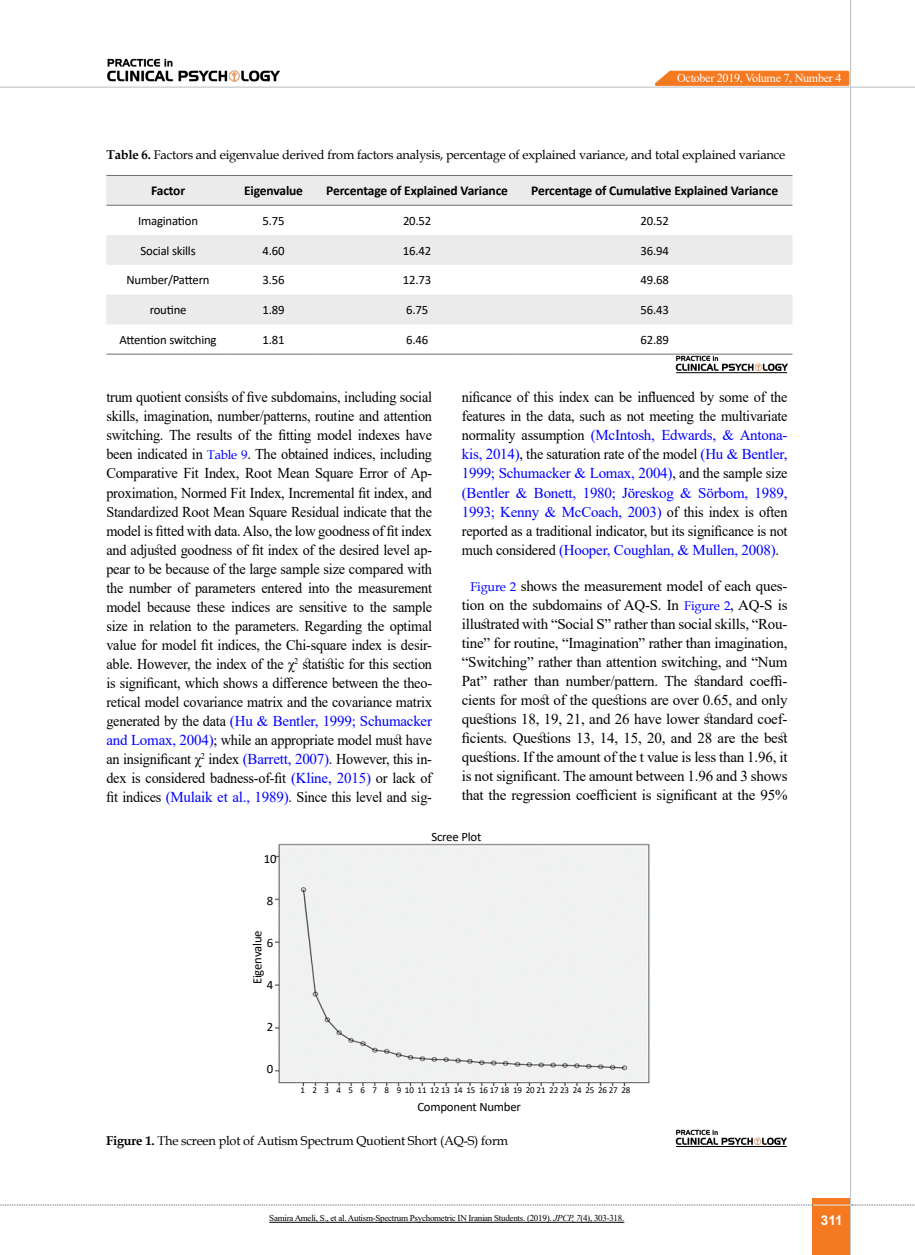
<style>
.page{position:relative;width:915px;height:1255px;background:#fff}
.page>*{position:absolute;margin:0;border:0;box-sizing:border-box;transform-origin:0 0}
.t1{font:15px/19px "Times New Roman";letter-spacing:-.015em;color:#000;text-align:justify;scale:.95 1}
.t2{font:15px/19px "Times New Roman";letter-spacing:-.015em;color:#000;text-align:center}
.t3{font:700 13.5px "Calibri";letter-spacing:-.01em;color:#000}
.t4{font:700 13.5px "Arial";color:#fff}
.t5{font:12.75px "Calibri";letter-spacing:-.015em;color:#000}
.t6{font:12.75px "Book Antiqua";letter-spacing:-.015em;color:#000}
.t7{font:12.15px "Times New Roman";letter-spacing:-.025em;color:#fff}
.t8{font:9px "Times New Roman";letter-spacing:-.03em;color:#000}
.t9{font:9px "Calibri";letter-spacing:-.015em;color:#000}
.s1{font-weight:700}
.s2{font-family:"Book Antiqua";font-size:12.75px;color:#00f}
.s3{color:#00f}
.s4{font-style:italic}
</style>
<div class="page">
<div style="left:812px;top:1198px;width:38px;height:56px;background:#f47920"></div>
<hr style="left:849px;top:0;width:1px;height:1254px;background:#c2c4c6">
<hr style="left:0;top:87px;width:914px;height:1px;background:#c2c4c6">
<hr style="left:812px;top:1204px;width:38px;height:1px;background:#ebebec">
<svg style="left:0;top:1204px;width:812px;height:1px"></svg>
<svg style="left:851px;top:1204px;width:64px;height:1px"></svg>
<svg style="left:648px;top:69px;width:202px;height:18px;background:#f4944e"></svg>
<img style="left:107px;top:58px;width:173px;height:24px">
<svg style="left:106px;top:176px;width:686px;height:148px;fill:#ebebec"></svg>
<hr style="left:106px;top:175px;width:124px;height:1px;background:#6d6e71">
<hr style="left:230px;top:175px;width:87px;height:1px;background:#6d6e71">
<hr style="left:317px;top:175px;width:200px;height:1px;background:#6d6e71">
<hr style="left:517px;top:175px;width:275px;height:1px;background:#6d6e71">
<hr style="left:106px;top:205px;width:124px;height:1px;background:#6d6e71">
<hr style="left:230px;top:205px;width:87px;height:1px;background:#6d6e71">
<hr style="left:317px;top:205px;width:200px;height:1px;background:#6d6e71">
<hr style="left:517px;top:205px;width:275px;height:1px;background:#6d6e71">
<hr style="left:106px;top:354px;width:124px;height:1px;background:#6d6e71">
<hr style="left:230px;top:354px;width:87px;height:1px;background:#6d6e71">
<hr style="left:317px;top:354px;width:200px;height:1px;background:#6d6e71">
<hr style="left:517px;top:354px;width:275px;height:1px;background:#6d6e71">
<img style="left:675px;top:354px;width:112px;height:20px">
<hr style="left:676px;top:372px;width:110px;height:1px;background:#000">
<img style="left:275px;top:843px;width:375px;height:242px">
<img style="left:675px;top:1129px;width:112px;height:18px">
<hr style="left:675px;top:1146px;width:111px;height:1px;background:#000">
<hr style="left:269px;top:1221px;width:355px;height:1px;background:#000">
<p class="t7" style="left:677px;top:69px;width:166px">October 2019, Volume 7, Number 4</p>
<p class="t6" style="left:106px;top:146px;width:680px"><span class="s1">Table 6.</span> Factors and eigenvalue derived from factors analysis, percentage of explained variance, and total explained variance</p>
<p class="t3" style="left:151px;top:181px;width:36px">Factor</p>
<p class="t3" style="left:244px;top:181px;width:61px">Eigenvalue</p>
<p class="t3" style="left:326px;top:181px;width:183px">Percentage of Explained Variance</p>
<p class="t3" style="left:531px;top:181px;width:248px">Percentage of Cumulative Explained Variance</p>
<p class="t5" style="left:138px;top:212px;width:61px">Imagination</p>
<p class="t5" style="left:262px;top:212px;width:24px">5.75</p>
<p class="t5" style="left:403px;top:212px;width:30px">20.52</p>
<p class="t5" style="left:640px;top:212px;width:30px">20.52</p>
<p class="t5" style="left:140px;top:241px;width:57px">Social skills</p>
<p class="t5" style="left:262px;top:241px;width:24px">4.60</p>
<p class="t5" style="left:403px;top:241px;width:30px">16.42</p>
<p class="t5" style="left:640px;top:241px;width:30px">36.94</p>
<p class="t5" style="left:127px;top:271px;width:84px">Number/Pattern</p>
<p class="t5" style="left:262px;top:271px;width:24px">3.56</p>
<p class="t5" style="left:403px;top:271px;width:30px">12.73</p>
<p class="t5" style="left:640px;top:271px;width:30px">49.68</p>
<p class="t5" style="left:150px;top:301px;width:38px">routine</p>
<p class="t5" style="left:262px;top:301px;width:24px">1.89</p>
<p class="t5" style="left:406px;top:301px;width:24px">6.75</p>
<p class="t5" style="left:640px;top:301px;width:30px">56.43</p>
<p class="t5" style="left:119px;top:331px;width:99px">Attention switching</p>
<p class="t5" style="left:262px;top:331px;width:24px">1.81</p>
<p class="t5" style="left:406px;top:331px;width:24px">6.46</p>
<p class="t5" style="left:640px;top:331px;width:30px">62.89</p>
<p class="t1" style="left:106px;top:387px;width:344px">trum quotient consists of five subdomains, including social skills, imagination, number/patterns, routine and attention switching. The results of the fitting model indexes have been indicated in <span class="s2">Table 9</span>. The obtained indices, including Comparative Fit Index, Root Mean Square Error of Ap&shy;proximation, Normed Fit Index, Incremental fit index, and Standardized Root Mean Square Residual indicate that the model is fitted with data. Also, the low goodness of fit index and adjusted goodness of fit index of the desired level ap&shy;pear to be because of the large sample size compared with the number of parameters entered into the measurement model because these indices are sensitive to the sample size in relation to the parameters. Regarding the optimal value for model fit indices, the Chi-square index is desir&shy;able. However, the index of the χ<sup>2</sup> statistic for this section is significant, which shows a difference between the theo&shy;retical model covariance matrix and the covariance matrix generated by the data <span class="s3">(Hu &amp; Bentler, 1999; Schumacker and Lomax, 2004)</span>; while an appropriate model must have an insignificant χ<sup>2</sup> index <span class="s3">(Barrett, 2007)</span>. However, this in&shy;dex is considered badness-of-fit <span class="s3">(Kline, 2015)</span> or lack of fit indices <span class="s3">(Mulaik et al., 1989)</span>. Since this level and sig-</p>
<p class="t1" style="left:461px;top:387px;width:344px">nificance of this index can be influenced by some of the features in the data, such as not meeting the multivariate normality assumption <span class="s3">(McIntosh, Edwards, &amp; Antona&shy;kis, 2014)</span>, the saturation rate of the model <span class="s3">(Hu &amp; Bentler, 1999; Schumacker &amp; Lomax, 2004)</span>, and the sample size <span class="s3">(Bentler &amp; Bonett, 1980; Jöreskog &amp; Sörbom, 1989, 1993; Kenny &amp; McCoach, 2003)</span> of this index is often reported as a traditional indicator, but its significance is not much considered <span class="s3">(Hooper, Coughlan, &amp; Mullen, 2008)</span>.</p>
<p class="t2" style="left:461px;top:575px;width:327px"><span class="s2">Figure 2</span> shows the measurement model of each ques&shy;tion on the subdomains of AQ-S. In <span class="s2">Figure 2</span>, AQ-S is illustrated with “Social S” rather than social skills, “Rou&shy;tine” for routine, “Imagination” rather than imagination, “Switching” rather than attention switching, and “Num Pat” rather than number/pattern. The standard coeffi&shy;cients for most of the questions are over 0.65, and only questions 18, 19, 21, and 26 have lower standard coef&shy;ficients. Questions 13, 14, 15, 20, and 28 are the best questions. If the amount of the t value is less than 1.96, it is not significant. The amount between 1.96 and 3 shows that the regression coefficient is significant at the 95%</p>
<p class="t5" style="left:264px;top:850px;width:14px">10</p>
<p class="t5" style="left:267px;top:892px;width:8px">8</p>
<p class="t5" style="left:267px;top:934px;width:8px">6</p>
<p class="t5" style="left:267px;top:976px;width:8px">4</p>
<p class="t5" style="left:267px;top:1018px;width:8px">2</p>
<p class="t5" style="left:267px;top:1060px;width:8px">0</p>
<p class="t5" style="left:248px;top:984px;width:55px;rotate:-90deg">Eigenvalue</p>
<p class="t5" style="left:431px;top:827px;width:51px">Scree Plot</p>
<p class="t9" style="left:300px;top:1083px;width:331px">1 2 3 4 5 6 7 8 9 10 11 12 13 14 15 16 17 18 19 20 21 22 23 24 25 26 27 28</p>
<p class="t5" style="left:417px;top:1097px;width:105px">Component Number</p>
<p class="t6" style="left:106px;top:1131px;width:403px"><span class="s1">Figure 1.</span> The screen plot of Autism Spectrum Quotient Short (AQ-S) form</p>
<p class="t8" style="left:269px;top:1211px;width:356px">Samira Ameli, S., et al. Autism-Spectrum Psychometric IN Iranian Students. (2019). <span class="s4">JPCP, 7</span>(4), 303-318.</p>
<p class="t4" style="left:820px;top:1210px;width:23px">311</p>
</div>
